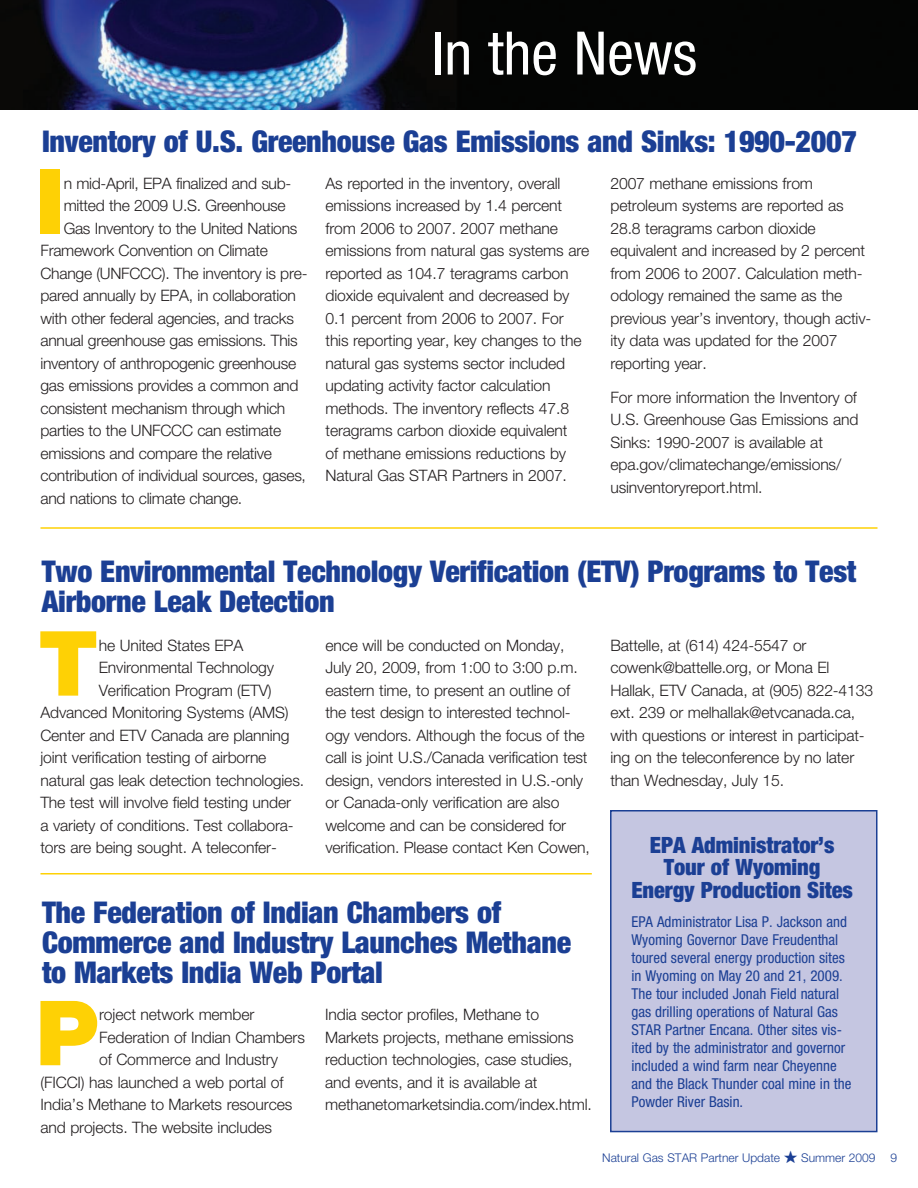
<style>
.page{position:relative;width:918px;height:1188px;background:#fff}
.page>*{position:absolute;margin:0;border:0;box-sizing:border-box;transform-origin:0 0}
.t1{font:900 90px "Helvetica Neue";color:#fed105}
.t2{font:condensed 60px "Helvetica Neue";color:#fff}
.t3{font:900 condensed 30px/30px "Helvetica Neue";letter-spacing:-.01em;color:#1b3f94}
.t4{font:900 condensed 22.5px/22.5px "Helvetica Neue";letter-spacing:-.005em;color:#1b3f94;text-align:center}
.t5{font:300 15.75px/22.5px "Helvetica Neue";letter-spacing:-.01em;color:#231f20}
.t6{font:condensed 15px/18px "Helvetica Neue";color:#1b3f94}
.t7{font:300 12px "Helvetica Neue";color:#1b3f94}
</style>
<div class="page">
<img style="left:0;top:0;width:918px;height:110px">
<hr style="left:40px;top:527px;width:838px;height:2px;background:#fed105">
<div style="left:611px;top:811px;width:266px;height:321px;background:#c5c6e1"></div>
<div style="left:610px;top:810px;width:268px;height:322px;border:2px solid #1b3f94"></div>
<hr style="left:40px;top:873px;width:552px;height:1px;background:#fed105">
<h2 class="t2" style="left:432px;top:19px;width:266px">In the News</h2>
<h3 class="t3" style="left:42px;top:126px;width:817px">Inventory of U.S. Greenhouse Gas Emissions and Sinks: 1990-2007</h3>
<h1 class="t1" style="left:35px;top:148px;width:31px">I</h1>
<p class="t5" style="left:64px;top:171px;width:229px">n mid-April, EPA finalized and sub-</p>
<p class="t5" style="left:64px;top:194px;width:223px">mitted the 2009 U.S. Greenhouse</p>
<p class="t5" style="left:64px;top:216px;width:235px">Gas Inventory to the United Nations</p>
<p class="t5" style="left:41px;top:239px;width:229px">Framework Convention on Climate</p>
<p class="t5" style="left:41px;top:261px;width:268px">Change (UNFCCC). The inventory is pre-</p>
<p class="t5" style="left:41px;top:284px;width:257px">pared annually by EPA, in collaboration</p>
<p class="t5" style="left:41px;top:306px;width:255px">with other federal agencies, and tracks</p>
<p class="t5" style="left:41px;top:329px;width:259px">annual greenhouse gas emissions. This</p>
<p class="t5" style="left:41px;top:352px;width:257px">inventory of anthropogenic greenhouse</p>
<p class="t5" style="left:41px;top:374px;width:260px">gas emissions provides a common and</p>
<p class="t5" style="left:41px;top:397px;width:246px">consistent mechanism through which</p>
<p class="t5" style="left:41px;top:419px;width:242px">parties to the UNFCCC can estimate</p>
<p class="t5" style="left:41px;top:442px;width:233px">emissions and compare the relative</p>
<p class="t5" style="left:41px;top:464px;width:267px">contribution of individual sources, gases,</p>
<p class="t5" style="left:41px;top:487px;width:203px">and nations to climate change.</p>
<p class="t5" style="left:326px;top:172px;width:265px">As reported in the inventory, overall emissions increased by 1.4 percent from 2006 to 2007. 2007 methane emissions from natural gas systems are reported as 104.7 teragrams carbon dioxide equivalent and decreased by 0.1 percent from 2006 to 2007. For this reporting year, key changes to the natural gas systems sector included updating activity factor calculation methods. The inventory reflects 47.8 teragrams carbon dioxide equivalent<br>of methane emissions reductions by Natural Gas STAR Partners in 2007.</p>
<p class="t5" style="left:610px;top:172px;width:262px">2007 methane emissions from petroleum systems are reported as<br>28.8 teragrams carbon dioxide equivalent and increased by 2 percent from 2006 to 2007. Calculation meth&shy;odology remained the same as the previous year’s inventory, though activ&shy;ity data was updated for the 2007 reporting year.</p>
<p class="t5" style="left:610px;top:385px;width:249px">For more information the Inventory of U.S. Greenhouse Gas Emissions and Sinks: 1990-2007 is available at epa.gov/climatechange/emissions/ usinventoryreport.html.</p>
<h3 class="t3" style="left:42px;top:555px;width:816px">Two Environmental Technology Verification (ETV) Programs to Test<br>Airborne Leak Detection</h3>
<h1 class="t1" style="left:38px;top:610px;width:62px">T</h1>
<p class="t5" style="left:99px;top:633px;width:146px">he United States EPA</p>
<p class="t5" style="left:325px;top:634px;width:266px">ence will be conducted on Monday, July 20, 2009, from 1:00 to 3:00 p.m. eastern time, to present an outline of the test design to interested technol&shy;ogy vendors. Although the focus of the call is joint U.S./Canada verification test design, vendors interested in U.S.-only or Canada-only verification are also welcome and can be considered for verification. Please contact Ken Cowen,</p>
<p class="t5" style="left:610px;top:634px;width:264px">Battelle, at (614) 424-5547 or cowenk@battelle.org, or Mona El Hallak, ETV Canada, at (905) 822-4133 ext. 239 or melhallak@etvcanada.ca, with questions or interest in participat&shy;ing on the teleconference by no later than Wednesday, July 15.</p>
<p class="t5" style="left:99px;top:656px;width:177px">Environmental Technology</p>
<p class="t5" style="left:99px;top:678px;width:174px">Verification Program (ETV)</p>
<p class="t5" style="left:40px;top:701px;width:250px">Advanced Monitoring Systems (AMS)</p>
<p class="t5" style="left:40px;top:723px;width:251px">Center and ETV Canada are planning</p>
<p class="t5" style="left:40px;top:746px;width:228px">joint verification testing of airborne</p>
<p class="t5" style="left:40px;top:768px;width:265px">natural gas leak detection technologies.</p>
<p class="t5" style="left:40px;top:791px;width:252px">The test will involve field testing under</p>
<p class="t5" style="left:40px;top:814px;width:255px">a variety of conditions. Test collabora-</p>
<p class="t5" style="left:40px;top:836px;width:238px">tors are being sought. A teleconfer-</p>
<h3 class="t4" style="left:631px;top:833px;width:223px">EPA Administrator’s<br>Tour of Wyoming<br>Energy Production Sites</h3>
<p class="t6" style="left:631px;top:913px;width:221px">EPA Administrator Lisa P. Jackson and Wyoming Governor Dave Freudenthal toured several energy production sites in Wyoming on May 20 and 21, 2009.<br>The tour included Jonah Field natural gas drilling operations of Natural Gas STAR Partner Encana. Other sites vis&shy;ited by the administrator and governor included a wind farm near Cheyenne and the Black Thunder coal mine in the Powder River Basin.</p>
<h3 class="t3" style="left:42px;top:897px;width:531px">The Federation of Indian Chambers of<br>Commerce and Industry Launches Methane to Markets India Web Portal</h3>
<h1 class="t1" style="left:35px;top:979px;width:65px">P</h1>
<p class="t5" style="left:99px;top:1003px;width:157px">roject network member</p>
<p class="t5" style="left:325px;top:1003px;width:268px">India sector profiles, Methane to Markets projects, methane emissions reduction technologies, case studies, and events, and it is available at methanetomarketsindia.com/index.html.</p>
<p class="t5" style="left:99px;top:1026px;width:207px">Federation of Indian Chambers</p>
<p class="t5" style="left:99px;top:1048px;width:180px">of Commerce and Industry</p>
<p class="t5" style="left:40px;top:1071px;width:245px">(FICCI) has launched a web portal of</p>
<p class="t5" style="left:40px;top:1093px;width:253px">India’s Methane to Markets resources</p>
<p class="t5" style="left:40px;top:1116px;width:233px">and projects. The website includes</p>
<p class="t7" style="left:602px;top:1150px;width:296px">Natural Gas STAR Partner Update ★ Summer 2009 9</p>
</div>
